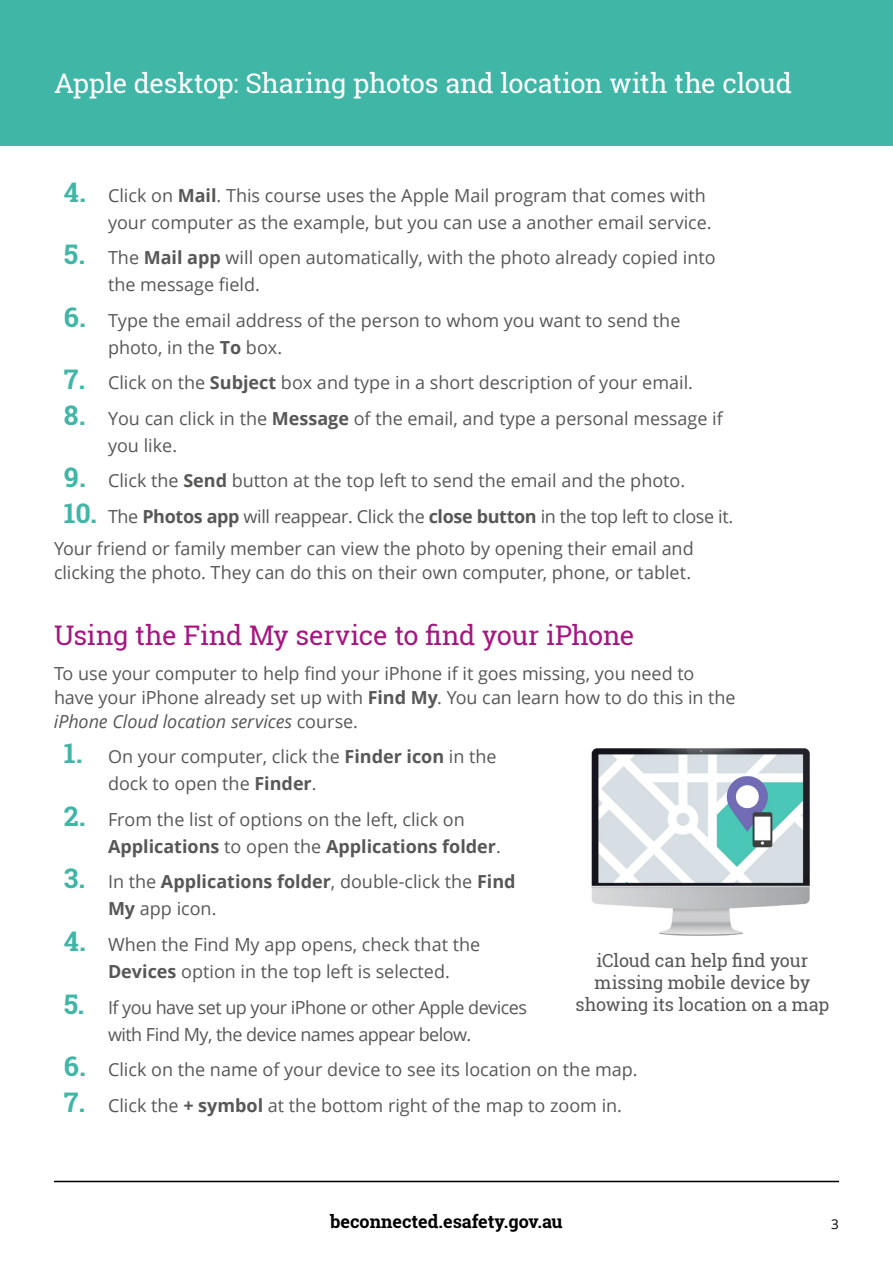
<style>
.page{position:relative;width:893px;height:1263px;background:#fff}
.page>*{position:absolute;margin:0;border:0;box-sizing:border-box;transform-origin:0 0}
.t1{font:27px "Roboto Slab";letter-spacing:-.015em;color:#fff}
.t2{font:27px "Roboto Slab";letter-spacing:-.015em;color:#a71680}
.t3{font:18px/27px "Open Sans";color:#575756}
.t4{font:18px/27px "Open Sans";letter-spacing:-.03em;color:#575756}
.t5{font:18px "Open Sans";letter-spacing:-.02em;color:#575756}
.t6{font:18px/21.6px "Roboto Slab";letter-spacing:-.01em;color:#575756;text-align:center}
.t7{font:700 18px "Roboto Slab";color:#000}
.t8{font:13.5px "Open Sans";color:#000}
.s1{font-family:"Roboto Slab";font-weight:700;font-size:27px;color:#40b6a6}
.s2{font-weight:700}
.s3{font-style:italic}
</style>
<div class="page">
<hr style="left:54px;top:1181px;width:785px;height:1px;background:#000">
<div style="left:0;top:0;width:893px;height:145px;background:#40b6a6"></div>
<img style="left:591px;top:748px;width:219px;height:188px">
<h1 class="t1" style="left:54px;top:65px;width:739px">Apple desktop: Sharing photos and location with the cloud</h1>
<p class="t3" style="left:108px;top:181px;width:605px;text-indent:-44px"><span class="s1">4.</span> Click on <span class="s2">Mail</span>. This course uses the Apple Mail program that comes with your computer as the example, but you can use a another email service.</p>
<p class="t3" style="left:108px;top:244px;width:609px;text-indent:-44px"><span class="s1">5.</span> The <span class="s2">Mail app</span> will open automatically, with the photo already copied into the message field.</p>
<p class="t3" style="left:108px;top:306px;width:574px;text-indent:-44px"><span class="s1">6.</span> Type the email address of the person to whom you want to send the photo, in the <span class="s2">To</span> box.</p>
<p class="t3" style="left:64px;top:369px;width:630px"><span class="s1">7.</span> Click on the <span class="s2">Subject</span> box and type in a short description of your email.</p>
<p class="t3" style="left:108px;top:404px;width:616px;text-indent:-44px"><span class="s1">8.</span> You can click in the <span class="s2">Message</span> of the email, and type a personal message if you like.</p>
<p class="t3" style="left:64px;top:467px;width:623px"><span class="s1">9.</span> Click the <span class="s2">Send</span> button at the top left to send the email and the photo.</p>
<p class="t5" style="left:64px;top:504px;width:671px"><span class="s1">10.</span> The <span class="s2">Photos app</span> will reappear. Click the <span class="s2">close button</span> in the top left to close it.</p>
<p class="t3" style="left:54px;top:536px;width:641px;line-height:24px">Your friend or family member can view the photo by opening their email and clicking the photo. They can do this on their own computer, phone, or tablet.</p>
<h2 class="t2" style="left:54px;top:617px;width:582px">Using the Find My service to find your iPhone</h2>
<p class="t3" style="left:54px;top:661px;width:683px;line-height:24px">To use your computer to help find your iPhone if it goes missing, you need to have your iPhone already set up with <span class="s2">Find My</span>. You can learn how to do this in the <span class="s3">iPhone Cloud location services</span> course.</p>
<p class="t3" style="left:108px;top:743px;width:390px;text-indent:-44px"><span class="s1">1.</span> On your computer, click the <span class="s2">Finder icon</span> in the dock to open the <span class="s2">Finder</span>.</p>
<p class="t3" style="left:108px;top:805px;width:394px;text-indent:-44px"><span class="s1">2.</span> From the list of options on the left, click on<br><span class="s2">Applications</span> to open the <span class="s2">Applications folder</span>.</p>
<p class="t3" style="left:108px;top:868px;width:409px;text-indent:-44px"><span class="s1">3.</span> In the <span class="s2">Applications folder</span>, double-click the <span class="s2">Find<br>My</span> app icon.</p>
<p class="t3" style="left:108px;top:930px;width:374px;text-indent:-44px"><span class="s1">4.</span> When the Find My app opens, check that the<br><span class="s2">Devices</span> option in the top left is selected.</p>
<p class="t4" style="left:108px;top:993px;width:420px;text-indent:-44px"><span class="s1">5.</span> If you have set up your iPhone or other Apple devices with Find My, the device names appear below.</p>
<p class="t3" style="left:64px;top:1055px;width:575px"><span class="s1">6.</span> Click on the name of your device to see its location on the map.</p>
<p class="t3" style="left:64px;top:1091px;width:560px"><span class="s1">7.</span> Click the <span class="s2">+ symbol</span> at the bottom right of the map to zoom in.</p>
<p class="t6" style="left:576px;top:950px;width:255px">iCloud can help find your missing mobile device by showing its location on a map</p>
<p class="t7" style="left:330px;top:1209px;width:234px">beconnected.esafety.gov.au</p>
<p class="t8" style="left:831px;top:1214px;width:9px">3</p>
</div>
